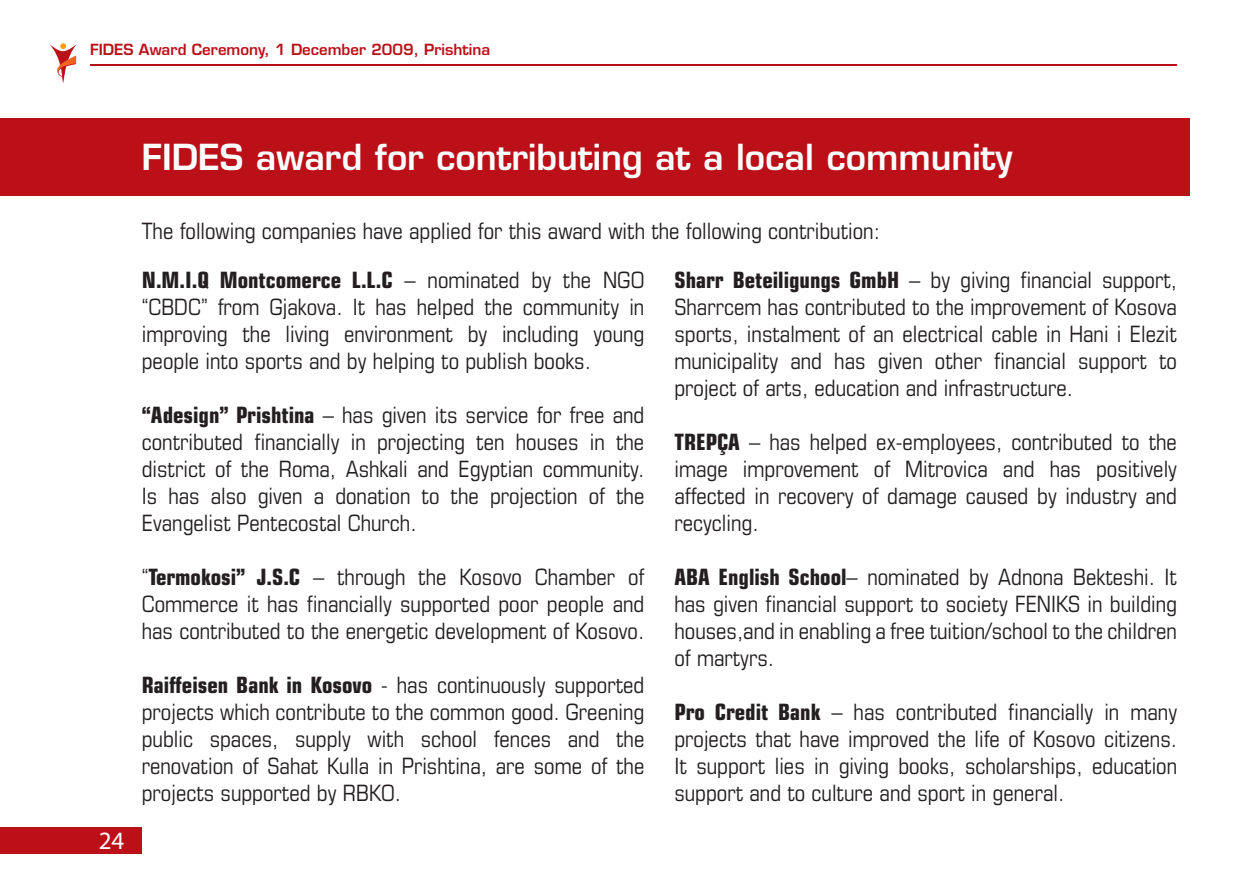
<style>
.page{position:relative;width:1248px;height:886px;background:#fff}
.page>*{position:absolute;margin:0;border:0;box-sizing:border-box;transform-origin:0 0}
.t1{font:600 35px "Eurostile";color:#fff}
.t2{font:25px "Myriad Pro";color:#fff}
.t3{font:condensed 22.5px/27px "Eurostile";color:#231f20;text-align:justify}
.t4{font:600 15px "Eurostile";color:#bb1018}
.s1{font-weight:700}
</style>
<div class="page">
<svg style="left:49px;top:43px;width:28px;height:40px"></svg>
<div style="left:0;top:827px;width:142px;height:27px;background:#bb1018"></div>
<hr style="left:90px;top:65px;width:1086px;height:1px;background:#bb1018">
<div style="left:0;top:118px;width:1189px;height:77px;background:#bb1018"></div>
<p class="t4" style="left:90px;top:40px;width:401px">FIDES Award Ceremony, 1 December 2009, Prishtina</p>
<h1 class="t1" style="left:142px;top:135px;width:872px">FIDES award for contributing at a local community</h1>
<p class="t3" style="left:142px;top:217px;width:739px">The following companies have applied for this award with the following contribution:</p>
<p class="t2" style="left:99px;top:825px;width:27px">24</p>
<p class="t3" style="left:142px;top:266px;width:504px"><span class="s1">N.M.I.Q Montcomerce L.L.C</span> – nominated by the NGO “CBDC” from Gjakova. It has helped the community in improving the living environment by including young people into sports and by helping to publish books.</p>
<p class="t3" style="left:142px;top:401px;width:504px"><span class="s1">“Adesign” Prishtina</span> – has given its service for free and contributed financially in projecting ten houses in the district of the Roma, Ashkali and Egyptian community.<br>Is has also given a donation to the projection of the Evangelist Pentecostal Church.</p>
<p class="t3" style="left:142px;top:563px;width:504px">“<span class="s1">Termokosi” J.S.C</span> – through the Kosovo Chamber of Commerce it has financially supported poor people and has contributed to the energetic development of Kosovo.</p>
<p class="t3" style="left:142px;top:671px;width:504px"><span class="s1">Raiffeisen Bank in Kosovo</span> - has continuously supported projects which contribute to the common good. Greening public spaces, supply with school fences and the renovation of Sahat Kulla in Prishtina, are some of the projects supported by RBKO.</p>
<p class="t3" style="left:674px;top:266px;width:504px"><span class="s1">Sharr Beteiligungs GmbH</span> – by giving financial support, Sharrcem has contributed to the improvement of Kosova sports, instalment of an electrical cable in Hani i Elezit municipality and has given other financial support to project of arts, education and infrastructure.</p>
<p class="t3" style="left:674px;top:428px;width:504px"><span class="s1">TREPÇA</span> – has helped ex-employees, contributed to the image improvement of Mitrovica and has positively affected in recovery of damage caused by industry and recycling.</p>
<p class="t3" style="left:674px;top:563px;width:504px"><span class="s1">ABA English School</span>– nominated by Adnona Bekteshi. It has given financial support to society FENIKS in building houses,and in enabling a free tuition/school to the children of martyrs.</p>
<p class="t3" style="left:674px;top:698px;width:504px"><span class="s1">Pro Credit Bank</span> – has contributed financially in many projects that have improved the life of Kosovo citizens.<br>It support lies in giving books, scholarships, education support and to culture and sport in general.</p>
</div>
